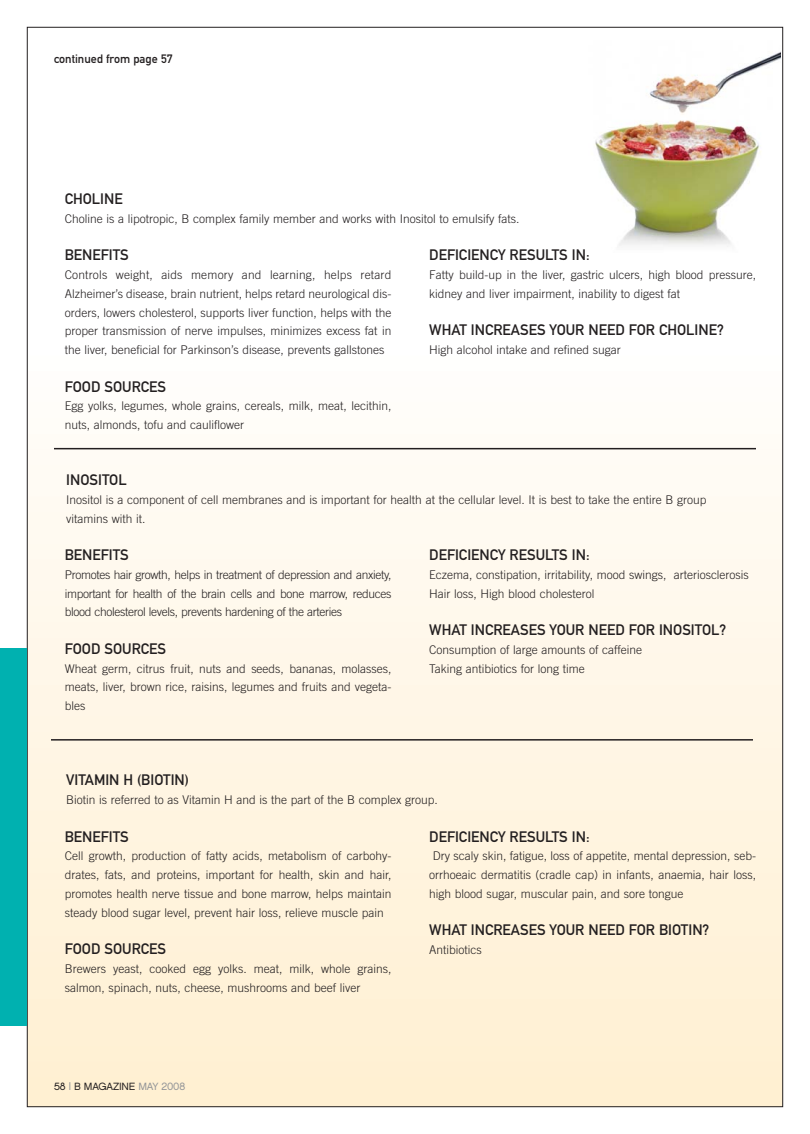
<style>
.page{position:relative;width:810px;height:1134px;background:#fff}
.page>*{position:absolute;margin:0;border:0;box-sizing:border-box;transform-origin:0 0}
.t1{font:15px "DIN Mittelschrift";color:#231f20}
.t2{font:300 12px/18.8px "Trade Gothic";color:#231f20}
.t3{font:12px "DIN Mittelschrift";color:#231f20}
.t4{font:10.5px "Chalet London Nineteen Sixty";letter-spacing:-.02em;color:#231f20}
.s1{font-family:"Chalet London Nineteen Seventy"}
.s2{font-family:"Chalet London Nineteen Seventy";color:#939598}
.s3{color:#939598}
</style>
<div class="page">
<div style="left:27px;top:1093px;width:755px;height:14px;background:#fff0d2"></div>
<div style="left:27px;top:1077px;width:755px;height:16px;background:#fff0d2"></div>
<div style="left:27px;top:1061px;width:755px;height:16px;background:#fff0d3"></div>
<div style="left:27px;top:1045px;width:755px;height:17px;background:#fff1d4"></div>
<div style="left:27px;top:1030px;width:755px;height:16px;background:#fff1d5"></div>
<div style="left:27px;top:1014px;width:755px;height:16px;background:#fff1d6"></div>
<div style="left:27px;top:998px;width:755px;height:17px;background:#fff1d6"></div>
<div style="left:27px;top:983px;width:755px;height:16px;background:#fff2d8"></div>
<div style="left:27px;top:967px;width:755px;height:16px;background:#fff2d8"></div>
<div style="left:27px;top:951px;width:755px;height:17px;background:#fff2d9"></div>
<div style="left:27px;top:936px;width:755px;height:16px;background:#fff2da"></div>
<div style="left:27px;top:920px;width:755px;height:16px;background:#fff3db"></div>
<div style="left:27px;top:904px;width:755px;height:16px;background:#fff3dc"></div>
<div style="left:27px;top:888px;width:755px;height:17px;background:#fff3dc"></div>
<div style="left:27px;top:873px;width:755px;height:16px;background:#fff3dd"></div>
<div style="left:27px;top:857px;width:755px;height:16px;background:#fff4de"></div>
<div style="left:27px;top:841px;width:755px;height:17px;background:#fff4df"></div>
<div style="left:27px;top:826px;width:755px;height:16px;background:#fff4e0"></div>
<div style="left:27px;top:810px;width:755px;height:16px;background:#fff4e0"></div>
<div style="left:27px;top:794px;width:755px;height:17px;background:#fff5e2"></div>
<div style="left:27px;top:779px;width:755px;height:16px;background:#fff5e2"></div>
<div style="left:27px;top:763px;width:755px;height:16px;background:#fff5e3"></div>
<div style="left:27px;top:747px;width:755px;height:17px;background:#fff5e4"></div>
<div style="left:27px;top:732px;width:755px;height:16px;background:#fff6e5"></div>
<div style="left:27px;top:716px;width:755px;height:16px;background:#fff6e6"></div>
<div style="left:27px;top:700px;width:755px;height:16px;background:#fff6e7"></div>
<div style="left:27px;top:684px;width:755px;height:17px;background:#fff6e7"></div>
<div style="left:27px;top:669px;width:755px;height:16px;background:#fff7e9"></div>
<div style="left:27px;top:653px;width:755px;height:16px;background:#fff7e9"></div>
<div style="left:27px;top:637px;width:755px;height:17px;background:#fff7ea"></div>
<div style="left:27px;top:622px;width:755px;height:16px;background:#fff8eb"></div>
<div style="left:27px;top:606px;width:755px;height:16px;background:#fff9ec"></div>
<div style="left:27px;top:590px;width:755px;height:17px;background:#fff9ed"></div>
<div style="left:27px;top:575px;width:755px;height:16px;background:#fff9ee"></div>
<div style="left:27px;top:559px;width:755px;height:16px;background:#fff9ee"></div>
<div style="left:27px;top:543px;width:755px;height:17px;background:#fffaf0"></div>
<div style="left:27px;top:528px;width:755px;height:16px;background:#fffaf1"></div>
<div style="left:27px;top:512px;width:755px;height:16px;background:#fffaf1"></div>
<div style="left:27px;top:496px;width:755px;height:16px;background:#fffaf2"></div>
<div style="left:27px;top:480px;width:755px;height:17px;background:#fffbf4"></div>
<div style="left:27px;top:465px;width:755px;height:16px;background:#fffbf4"></div>
<div style="left:27px;top:449px;width:755px;height:16px;background:#fffbf5"></div>
<div style="left:27px;top:433px;width:755px;height:17px;background:#fffcf6"></div>
<div style="left:27px;top:418px;width:755px;height:16px;background:#fffdf8"></div>
<div style="left:27px;top:402px;width:755px;height:16px;background:#fffdf9"></div>
<div style="left:27px;top:386px;width:755px;height:17px;background:#fffdfa"></div>
<div style="left:27px;top:371px;width:755px;height:16px;background:#fffdfb"></div>
<img style="left:595px;top:52px;width:185px;height:195px">
<div style="left:0;top:648px;width:27px;height:378px;background:#00b1b0"></div>
<hr style="left:51px;top:739px;width:702px;height:2px;background:#231f20">
<hr style="left:54px;top:448px;width:702px;height:1px;background:#231f20">
<p class="t3" style="left:54px;top:54px;width:120px">continued from page 57</p>
<p class="t1" style="left:65px;top:193px;width:60px">CHOLINE</p>
<p class="t2" style="left:65px;top:210px;width:456px">Choline is a lipotropic, B complex family member and works with Inositol to emulsify fats.</p>
<p class="t1" style="left:65px;top:250px;width:66px">BENEFITS</p>
<p class="t2" style="left:65px;top:266px;width:328px;text-align:justify">Controls weight, aids memory and learning, helps retard Alzheimer’s disease, brain nutrient, helps retard neurological dis&shy;orders, lowers cholesterol, supports liver function, helps with the proper transmission of nerve impulses, minimizes excess fat in the liver, beneficial for Parkinson’s disease, prevents gallstones</p>
<p class="t1" style="left:65px;top:381px;width:103px">FOOD SOURCES</p>
<p class="t2" style="left:65px;top:398px;width:328px">Egg yolks, legumes, whole grains, cereals, milk, meat, lecithin, nuts, almonds, tofu and cauliflower</p>
<p class="t1" style="left:429px;top:250px;width:162px">DEFICIENCY RESULTS IN:</p>
<p class="t2" style="left:429px;top:266px;width:328px">Fatty build-up in the liver, gastric ulcers, high blood pressure, kidney and liver impairment, inability to digest fat</p>
<p class="t1" style="left:429px;top:325px;width:296px">WHAT INCREASES YOUR NEED FOR CHOLINE?</p>
<p class="t2" style="left:429px;top:341px;width:193px">High alcohol intake and refined sugar</p>
<p class="t1" style="left:66px;top:475px;width:62px">INOSITOL</p>
<p class="t2" style="left:66px;top:491px;width:642px">Inositol is a component of cell membranes and is important for health at the cellular level. It is best to take the entire B group vitamins with it.</p>
<p class="t1" style="left:65px;top:550px;width:66px">BENEFITS</p>
<p class="t2" style="left:65px;top:566px;width:328px;text-align:justify">Promotes hair growth, helps in treatment of depression and anxiety, important for health of the brain cells and bone marrow, reduces blood cholesterol levels, prevents hardening of the arteries</p>
<p class="t1" style="left:65px;top:643px;width:103px">FOOD SOURCES</p>
<p class="t2" style="left:65px;top:660px;width:328px;text-align:justify">Wheat germ, citrus fruit, nuts and seeds, bananas, molasses, meats, liver, brown rice, raisins, legumes and fruits and vegeta&shy;bles</p>
<p class="t1" style="left:429px;top:550px;width:162px">DEFICIENCY RESULTS IN:</p>
<p class="t2" style="left:429px;top:566px;width:321px">Eczema, constipation, irritability, mood swings, arteriosclerosis<br>Hair loss, High blood cholesterol</p>
<p class="t1" style="left:429px;top:625px;width:299px">WHAT INCREASES YOUR NEED FOR INOSITOL?</p>
<p class="t2" style="left:429px;top:641px;width:214px">Consumption of large amounts of caffeine<br>Taking antibiotics for long time</p>
<p class="t1" style="left:66px;top:775px;width:124px">VITAMIN H (BIOTIN)</p>
<p class="t2" style="left:66px;top:791px;width:373px">Biotin is referred to as Vitamin H and is the part of the B complex group.</p>
<p class="t1" style="left:65px;top:831px;width:66px">BENEFITS</p>
<p class="t2" style="left:65px;top:848px;width:328px;text-align:justify">Cell growth, production of fatty acids, metabolism of carbohy&shy;drates, fats, and proteins, important for health, skin and hair, promotes health nerve tissue and bone marrow, helps maintain steady blood sugar level, prevent hair loss, relieve muscle pain</p>
<p class="t1" style="left:65px;top:943px;width:103px">FOOD SOURCES</p>
<p class="t2" style="left:65px;top:960px;width:328px">Brewers yeast, cooked egg yolks. meat, milk, whole grains, salmon, spinach, nuts, cheese, mushrooms and beef liver</p>
<p class="t4" style="left:54px;top:1081px;width:133px"><span class="s1">58</span> <span class="s2">|</span> B MAGAZINE <span class="s3">MAY 2008</span></p>
<p class="t1" style="left:429px;top:831px;width:162px">DEFICIENCY RESULTS IN:</p>
<p class="t2" style="left:429px;top:848px;width:328px;text-align:justify">Dry scaly skin, fatigue, loss of appetite, mental depression, seb&shy;orrhoeaic dermatitis (cradle cap) in infants, anaemia, hair loss, high blood sugar, muscular pain, and sore tongue</p>
<p class="t1" style="left:429px;top:925px;width:282px">WHAT INCREASES YOUR NEED FOR BIOTIN?</p>
<p class="t2" style="left:429px;top:941px;width:54px">Antibiotics</p>
</div>
